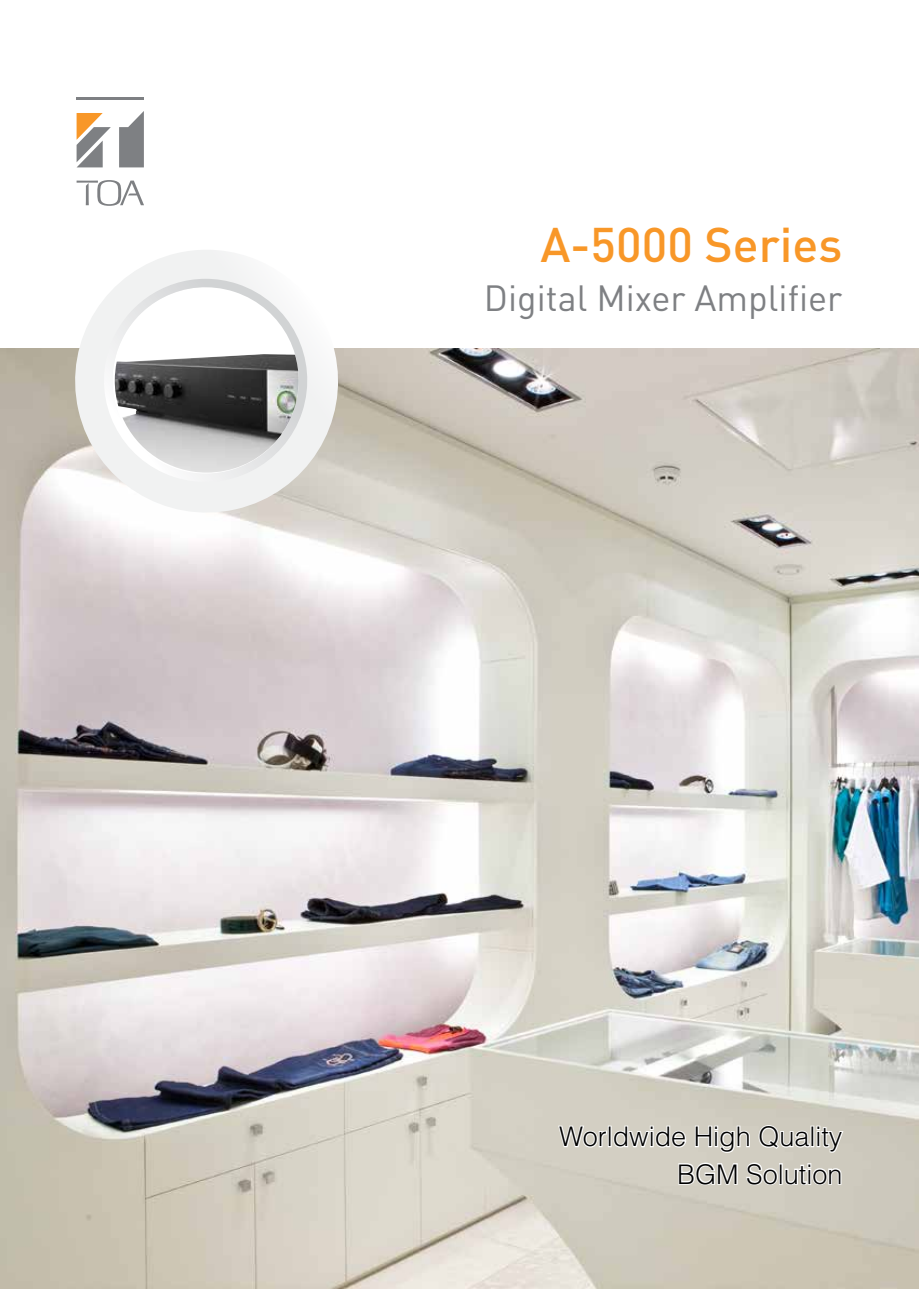
<style>
.page{position:relative;width:919px;height:1289px;background:#fff}
.page>*{position:absolute;margin:0;border:0;box-sizing:border-box;transform-origin:0 0}
.t1{font:500 48px "DINOT";color:#f89728}
.t2{font:36px "DINOT";color:#7e8083}
.t3{font:300 27px/37.5px "Helvetica LT Std";color:#000;text-align:right}
</style>
<div class="page">
<svg style="left:77px;top:113px;width:34px;height:54px"></svg>
<hr style="left:77px;top:98px;width:67px;height:2px;background:#7e8083">
<svg style="left:119px;top:111px;width:25px;height:56px"></svg>
<svg style="left:77px;top:180px;width:67px;height:25px"></svg>
<img style="left:0;top:349px;width:918px;height:939px">
<svg style="left:62px;top:250px;width:289px;height:275px"></svg>
<svg style="left:92px;top:276px;width:227px;height:218px"></svg>
<img style="left:115px;top:354px;width:183px;height:118px">
<svg style="left:556px;top:1112px;width:288px;height:81px"></svg>
<h1 class="t1" style="left:540px;top:208px;width:303px">A-5000 Series</h1>
<h2 class="t2" style="left:484px;top:271px;width:360px">Digital Mixer Amplifier</h2>
<p class="t3" style="left:559px;top:1117px;width:285px">Worldwide High Quality<br>BGM Solution</p>
</div>
